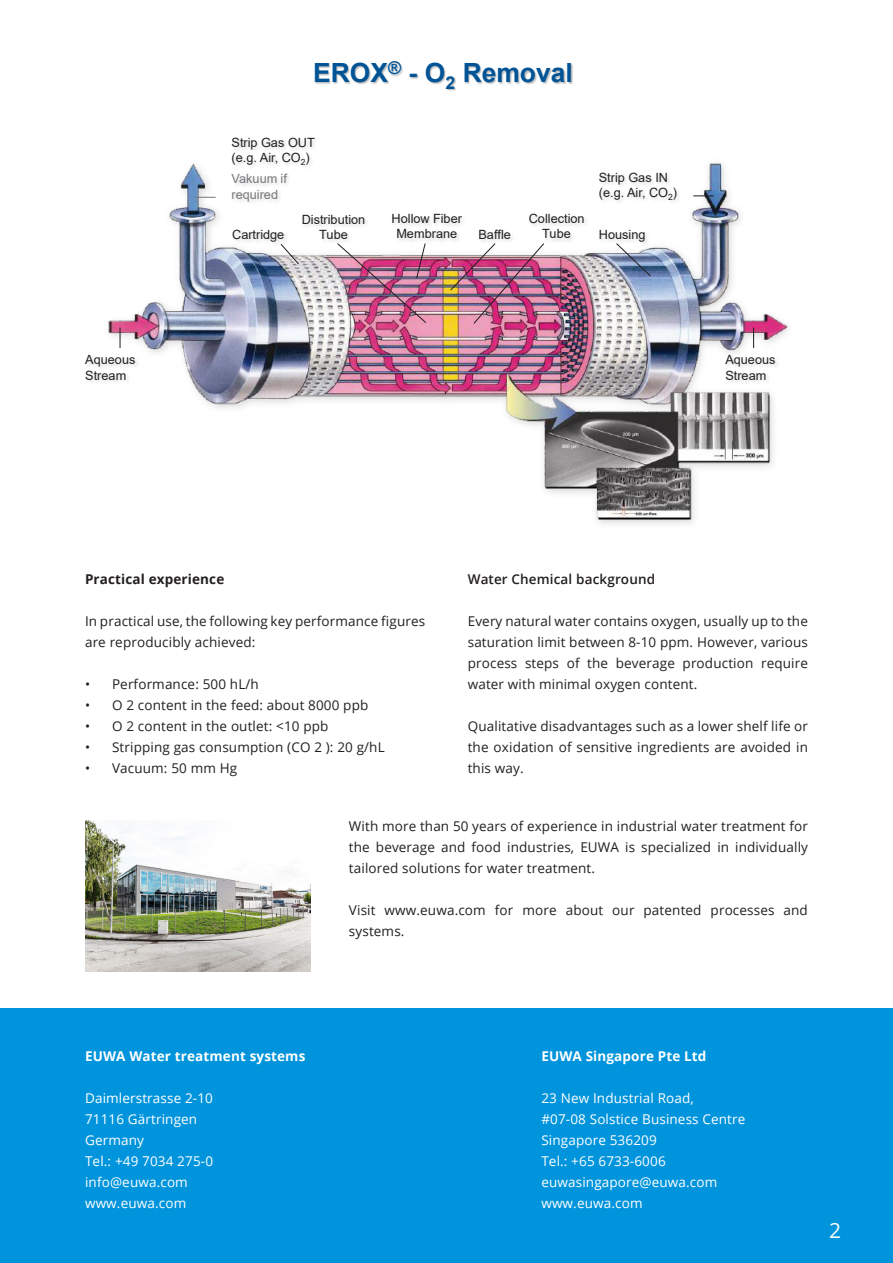
<style>
.page{position:relative;width:893px;height:1263px;background:#fff}
.page>*{position:absolute;margin:0;border:0;box-sizing:border-box;transform-origin:0 0}
.t1{font:700 26.4px "Arial";color:#005395}
.t2{font:21px "Open Sans";color:#fff}
.EUWA_Fließtext__Bloc{font:13.5px/21px "Open Sans";letter-spacing:.01em;color:#231f20;text-align:justify}
.EUWA_Fließtext__Foot{font:13.5px/21px "Open Sans";letter-spacing:.01em;color:#231f20;text-align:justify}
.EUWA_Fließtext__Bloc-2{font:13.5px "Open Sans";letter-spacing:.01em;color:#fff}
.EUWA_Fließtext__Bloc-3{font:700 13.5px "Open Sans";letter-spacing:.01em;color:#fff}
.EUWA_Fließtext__Bloc-4{font:600 13.5px "Open Sans";letter-spacing:.01em;color:#231f20}
.EUWA_Fließtext__Bloc-5{font:700 13.5px "Open Sans";letter-spacing:.01em;color:#231f20}
.t3{font:12.75px/15.3px "Arial";color:#231f20}
.t4{font:12.75px/15.3px "Arial";color:#76787b}
</style>
<div class="page">
<div style="left:0;top:1008px;width:893px;height:255px;background:#0094dc"></div>
<img style="left:108px;top:163px;width:680px;height:361px">
<img style="left:315px;top:64px;width:127px;height:20px">
<img style="left:377px;top:63px;width:15px;height:21px">
<img style="left:392px;top:62px;width:44px;height:22px">
<img style="left:434px;top:66px;width:12px;height:18px">
<img style="left:447px;top:64px;width:126px;height:27px">
<svg style="left:280px;top:255px;width:20px;height:10px"></svg>
<img style="left:336px;top:256px;width:91px;height:68px">
<img style="left:449px;top:255px;width:96px;height:70px">
<svg style="left:615px;top:255px;width:37px;height:22px"></svg>
<svg style="left:120px;top:328px;width:1px;height:18px"></svg>
<svg style="left:753px;top:328px;width:1px;height:18px"></svg>
<svg style="left:195px;top:197px;width:21px;height:1px"></svg>
<svg style="left:693px;top:195px;width:21px;height:1px"></svg>
<img style="left:476px;top:220px;width:43px;height:35px">
<img style="left:598px;top:220px;width:61px;height:35px">
<img style="left:715px;top:346px;width:73px;height:50px">
<img style="left:222px;top:220px;width:70px;height:35px">
<img style="left:589px;top:163px;width:102px;height:51px">
<img style="left:222px;top:139px;width:107px;height:40px">
<img style="left:222px;top:165px;width:79px;height:50px">
<img style="left:88px;top:346px;width:62px;height:50px">
<img style="left:292px;top:205px;width:184px;height:51px">
<img style="left:519px;top:205px;width:79px;height:50px">
<img style="left:85px;top:821px;width:226px;height:150px">
<p class="t3" style="left:85px;top:352px;width:52px">Aqueous<br>Stream</p>
<p class="t1" style="left:313px;top:55px;width:261px">EROX<sup>®</sup> - O<sub>2</sub> Removal</p>
<p class="t3" style="left:231px;top:135px;width:85px">Strip Gas OUT (e.g. Air, CO<sub>2</sub>)</p>
<p class="t4" style="left:231px;top:171px;width:57px">Vakuum if required</p>
<p class="t3" style="left:599px;top:170px;width:80px">Strip Gas IN (e.g. Air, CO<sub>2</sub>)</p>
<p class="t3" style="left:232px;top:226px;width:54px">Cartridge</p>
<p class="t3" style="left:302px;top:211px;width:65px;text-align:center">Distribution<br>Tube</p>
<p class="t3" style="left:529px;top:211px;width:57px;text-align:center">Collection<br>Tube</p>
<p class="t3" style="left:392px;top:211px;width:72px;text-align:center">Hollow Fiber<br>Membrane</p>
<p class="t3" style="left:478px;top:226px;width:34px">Baffle</p>
<p class="t3" style="left:599px;top:226px;width:48px">Housing</p>
<p class="t3" style="left:725px;top:352px;width:52px">Aqueous<br>Stream</p>
<p class="EUWA_Fließtext__Bloc-5" style="left:85px;top:570px;width:141px">Practical experience</p>
<p class="EUWA_Fließtext__Bloc" style="left:85px;top:611px;width:342px">In practical use, the following key performance figures are reproducibly achieved:</p>
<p class="EUWA_Fließtext__Bloc" style="left:85px;top:674px;width:175px">• Performance: 500 hL/h</p>
<p class="EUWA_Fließtext__Bloc" style="left:85px;top:695px;width:285px">• O 2 content in the feed: about 8000 ppb</p>
<p class="EUWA_Fließtext__Bloc" style="left:85px;top:716px;width:245px">• O 2 content in the outlet: &lt;10 ppb</p>
<p class="EUWA_Fließtext__Bloc" style="left:85px;top:737px;width:301px">• Stripping gas consumption (CO 2 ): 20 g/hL</p>
<p class="EUWA_Fließtext__Bloc" style="left:85px;top:758px;width:154px">• Vacuum: 50 mm Hg</p>
<p class="EUWA_Fließtext__Bloc-4" style="left:468px;top:570px;width:189px">Water Chemical background</p>
<p class="EUWA_Fließtext__Bloc" style="left:468px;top:611px;width:342px">Every natural water contains oxygen, usually up to the saturation limit between 8-10 ppm. However, various process steps of the beverage production require water with minimal oxygen content.</p>
<p class="EUWA_Fließtext__Bloc" style="left:468px;top:716px;width:342px">Qualitative disadvantages such as a lower shelf life or the oxidation of sensitive ingredients are avoided in this way.</p>
<p class="EUWA_Fließtext__Foot" style="left:349px;top:815px;width:461px">With more than 50 years of experience in industrial water treatment for the beverage and food industries, EUWA is specialized in individually tailored solutions for water treatment.</p>
<p class="EUWA_Fließtext__Foot" style="left:349px;top:899px;width:460px">Visit www.euwa.com for more about our patented processes and systems.</p>
<p class="EUWA_Fließtext__Bloc-3" style="left:85px;top:1046px;width:222px">EUWA Water treatment systems</p>
<p class="EUWA_Fließtext__Bloc-2" style="left:85px;top:1088px;width:129px">Daimlerstrasse 2-10</p>
<p class="EUWA_Fließtext__Bloc-2" style="left:85px;top:1109px;width:114px">71116 Gärtringen</p>
<p class="EUWA_Fließtext__Bloc-2" style="left:85px;top:1130px;width:60px">Germany</p>
<p class="EUWA_Fließtext__Bloc-2" style="left:85px;top:1151px;width:130px">Tel.: +49 7034 275-0</p>
<p class="EUWA_Fließtext__Bloc-2" style="left:85px;top:1172px;width:104px">info@euwa.com</p>
<p class="EUWA_Fließtext__Bloc-2" style="left:85px;top:1193px;width:103px">www.euwa.com</p>
<p class="EUWA_Fließtext__Bloc-3" style="left:541px;top:1046px;width:167px">EUWA Singapore Pte Ltd</p>
<p class="EUWA_Fließtext__Bloc-2" style="left:541px;top:1088px;width:154px">23 New Industrial Road,</p>
<p class="EUWA_Fließtext__Bloc-2" style="left:541px;top:1109px;width:205px">#07-08 Solstice Business Centre</p>
<p class="EUWA_Fließtext__Bloc-2" style="left:541px;top:1130px;width:117px">Singapore 536209</p>
<p class="EUWA_Fließtext__Bloc-2" style="left:541px;top:1151px;width:126px">Tel.: +65 6733-6006</p>
<p class="EUWA_Fließtext__Bloc-2" style="left:541px;top:1172px;width:177px">euwasingapore@euwa.com</p>
<p class="EUWA_Fließtext__Bloc-2" style="left:541px;top:1193px;width:103px">www.euwa.com</p>
<p class="t2" style="left:829px;top:1216px;width:14px">2</p>
</div>
